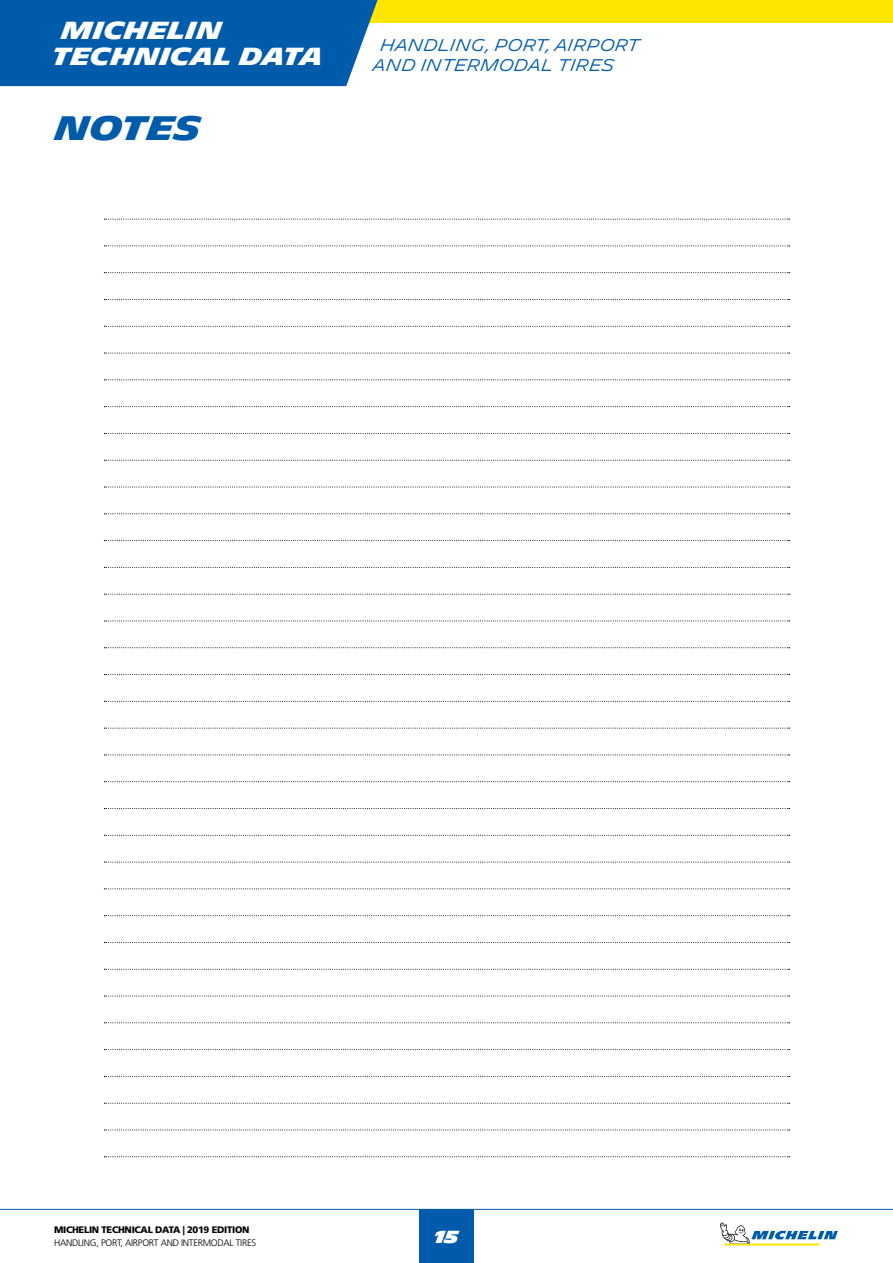
<style>
.page{position:relative;width:893px;height:1263px;background:#fff}
.page>*{position:absolute;margin:0;border:0;box-sizing:border-box;transform-origin:0 0}
.t1{font:700 33px "Michelin";color:#005baa}
.t2{font:700 24px/25.5px "Michelin";color:#fff}
.t3{font:900 16.95px "Michelin";color:#fff}
.t4{font:300 16.5px/19.8px "Michelin";color:#005baa}
.t5{font:300 9.45px "Frutiger LT";letter-spacing:-.03em;color:#000}
.t6{font:900 9.45px "Frutiger LT";letter-spacing:-.03em;color:#000}
</style>
<div class="page">
<svg style="left:104px;top:219px;width:686px;height:1px"></svg>
<svg style="left:104px;top:246px;width:686px;height:1px"></svg>
<svg style="left:104px;top:272px;width:686px;height:1px"></svg>
<svg style="left:104px;top:299px;width:686px;height:1px"></svg>
<svg style="left:104px;top:326px;width:686px;height:1px"></svg>
<svg style="left:104px;top:353px;width:686px;height:1px"></svg>
<svg style="left:104px;top:379px;width:686px;height:1px"></svg>
<svg style="left:104px;top:406px;width:686px;height:1px"></svg>
<svg style="left:104px;top:433px;width:686px;height:1px"></svg>
<svg style="left:104px;top:460px;width:686px;height:1px"></svg>
<svg style="left:104px;top:487px;width:686px;height:1px"></svg>
<svg style="left:104px;top:513px;width:686px;height:1px"></svg>
<svg style="left:104px;top:540px;width:686px;height:1px"></svg>
<svg style="left:104px;top:567px;width:686px;height:1px"></svg>
<svg style="left:104px;top:594px;width:686px;height:1px"></svg>
<svg style="left:104px;top:621px;width:686px;height:1px"></svg>
<svg style="left:104px;top:647px;width:686px;height:1px"></svg>
<svg style="left:104px;top:674px;width:686px;height:1px"></svg>
<svg style="left:104px;top:701px;width:686px;height:1px"></svg>
<svg style="left:104px;top:728px;width:686px;height:1px"></svg>
<svg style="left:104px;top:754px;width:686px;height:1px"></svg>
<svg style="left:104px;top:781px;width:686px;height:1px"></svg>
<svg style="left:104px;top:808px;width:686px;height:1px"></svg>
<svg style="left:104px;top:835px;width:686px;height:1px"></svg>
<svg style="left:104px;top:862px;width:686px;height:1px"></svg>
<svg style="left:104px;top:888px;width:686px;height:1px"></svg>
<svg style="left:104px;top:915px;width:686px;height:1px"></svg>
<svg style="left:104px;top:942px;width:686px;height:1px"></svg>
<svg style="left:104px;top:969px;width:686px;height:1px"></svg>
<svg style="left:104px;top:996px;width:686px;height:1px"></svg>
<svg style="left:104px;top:1022px;width:686px;height:1px"></svg>
<svg style="left:104px;top:1049px;width:686px;height:1px"></svg>
<svg style="left:104px;top:1076px;width:686px;height:1px"></svg>
<svg style="left:104px;top:1103px;width:686px;height:1px"></svg>
<svg style="left:104px;top:1130px;width:686px;height:1px"></svg>
<svg style="left:104px;top:1156px;width:686px;height:1px"></svg>
<div style="left:419px;top:1209px;width:55px;height:54px;background:#005baa"></div>
<hr style="left:0;top:1209px;width:893px;height:1px;background:#005baa">
<svg style="left:720px;top:1222px;width:118px;height:23px"></svg>
<div style="left:0;top:0;width:893px;height:23px;background:#ffe600"></div>
<div style="left:0;top:0;width:378px;height:86px;background:#005baa"></div>
<h2 class="t2" style="left:52px;top:18px;width:272px;text-indent:9px">MICHELIN<br>TECHNICAL DATA</h2>
<h1 class="t1" style="left:55px;top:109px;width:147px">NOTES</h1>
<h3 class="t4" style="left:373px;top:35px;width:268px;text-indent:7px">HANDLING, PORT, AIRPORT<br>AND INTERMODAL TIRES</h3>
<p class="t6" style="left:54px;top:1224px;width:197px">MICHELIN TECHNICAL DATA | 2019 EDITION</p>
<p class="t5" style="left:54px;top:1238px;width:204px">HANDLING, PORT, AIRPORT AND INTERMODAL TIRES</p>
<h3 class="t3" style="left:434px;top:1226px;width:26px">15</h3>
</div>
